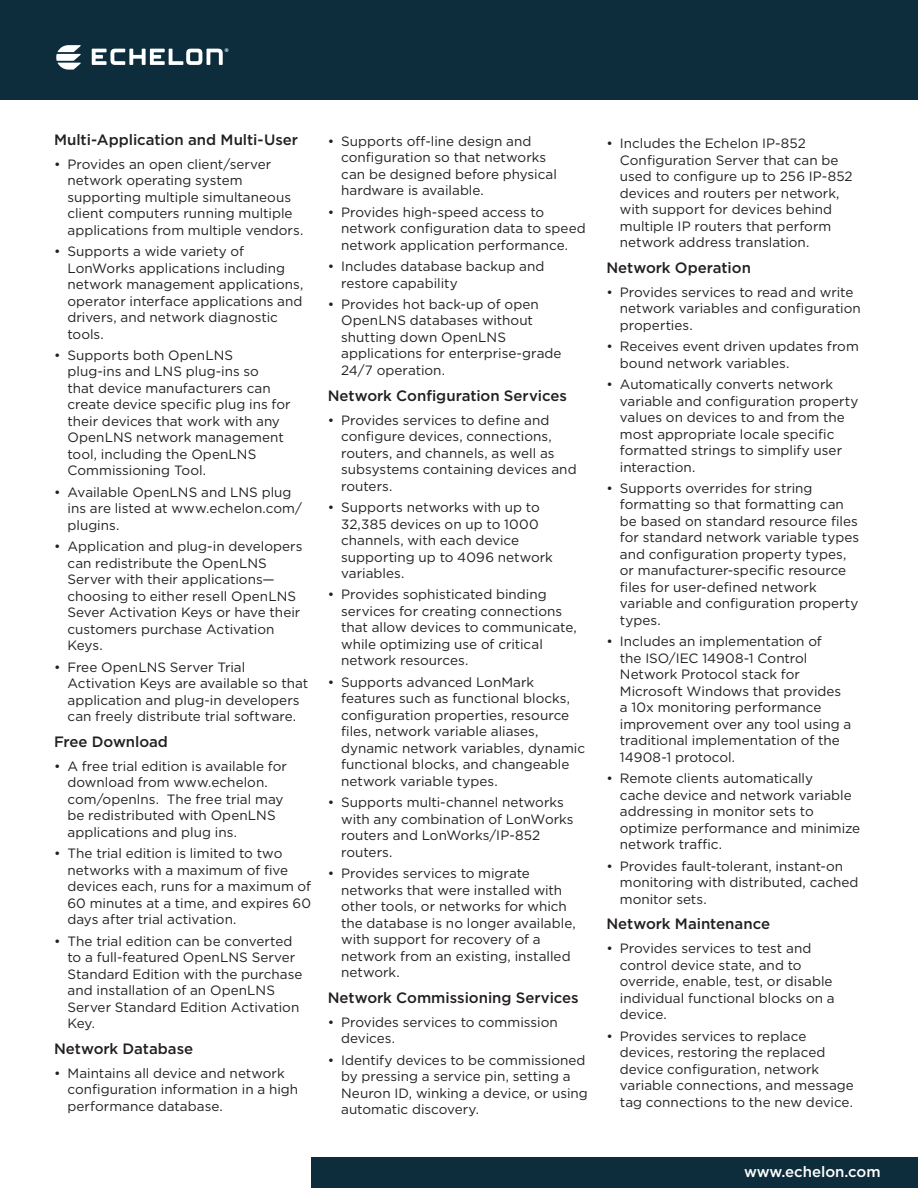
<style>
.page{position:relative;width:918px;height:1188px;background:#fff}
.page>*{position:absolute;margin:0;border:0;box-sizing:border-box;transform-origin:0 0}
.Feature_sub{font:500 15px "Gotham";letter-spacing:-.005em;color:#231f20}
.Web{font:500 15px "Gotham";color:#fff}
.Number_Bullet{font:13.5px/16.5px "Gotham";color:#231f20}
.t1{font:700 5.1px "Helvetica";color:#fff}
</style>
<div class="page">
<div style="left:0;top:0;width:918px;height:100px;background:#0d2d3d"></div>
<svg style="left:92px;top:49px;width:131px;height:16px"></svg>
<svg style="left:56px;top:45px;width:25px;height:25px"></svg>
<div style="left:312px;top:1158px;width:606px;height:30px;background:#0d2d3d"></div>
<p class="t1" style="left:225px;top:47px;width:5px">®</p>
<p class="Feature_sub" style="left:54px;top:130px;width:246px">Multi-Application and Multi-User</p>
<p class="Number_Bullet" style="left:68px;top:155px;width:237px;text-indent:-14px">• Provides an open client/server network operating system supporting multiple simultaneous client computers running multiple applications from multiple vendors.</p>
<p class="Number_Bullet" style="left:68px;top:243px;width:237px;text-indent:-14px">• Supports a wide variety of<br>LonWorks applications including network management applications, operator interface applications and drivers, and network diagnostic tools.</p>
<p class="Number_Bullet" style="left:68px;top:347px;width:225px;text-indent:-14px">• Supports both OpenLNS<br>plug-ins and LNS plug-ins so<br>that device manufacturers can create device specific plug ins for their devices that work with any<br>OpenLNS network management tool, including the OpenLNS<br>Commissioning Tool.</p>
<p class="Number_Bullet" style="left:68px;top:484px;width:236px;text-indent:-14px">• Available OpenLNS and LNS plug ins are listed at www.echelon.com/ plugins.</p>
<p class="Number_Bullet" style="left:68px;top:538px;width:236px;text-indent:-14px">• Application and plug-in developers can redistribute the OpenLNS<br>Server with their applications— choosing to either resell OpenLNS<br>Sever Activation Keys or have their customers purchase Activation<br>Keys.</p>
<p class="Number_Bullet" style="left:68px;top:658px;width:242px;text-indent:-14px">• Free OpenLNS Server Trial Activation Keys are available so that application and plug-in developers can freely distribute trial software.</p>
<p class="Feature_sub" style="left:54px;top:732px;width:116px">Free Download</p>
<p class="Number_Bullet" style="left:68px;top:758px;width:221px;text-indent:-14px">• A free trial edition is available for download from www.echelon. com/openlns. The free trial may be redistributed with OpenLNS applications and plug ins.</p>
<p class="Number_Bullet" style="left:68px;top:845px;width:245px;text-indent:-14px">• The trial edition is limited to two networks with a maximum of five devices each, runs for a maximum of<br>60 minutes at a time, and expires 60 days after trial activation.</p>
<p class="Number_Bullet" style="left:68px;top:932px;width:236px;text-indent:-14px">• The trial edition can be converted to a full-featured OpenLNS Server<br>Standard Edition with the purchase and installation of an OpenLNS<br>Server Standard Edition Activation<br>Key.</p>
<p class="Feature_sub" style="left:54px;top:1039px;width:141px">Network Database</p>
<p class="Number_Bullet" style="left:68px;top:1065px;width:232px;text-indent:-14px">• Maintains all device and network configuration information in a high performance database.</p>
<p class="Number_Bullet" style="left:341px;top:132px;width:217px;text-indent:-14px">• Supports off-line design and configuration so that networks can be designed before physical hardware is available.</p>
<p class="Number_Bullet" style="left:341px;top:203px;width:246px;text-indent:-14px">• Provides high-speed access to network configuration data to speed network application performance.</p>
<p class="Number_Bullet" style="left:341px;top:258px;width:205px;text-indent:-14px">• Includes database backup and restore capability</p>
<p class="Number_Bullet" style="left:341px;top:296px;width:222px;text-indent:-14px">• Provides hot back-up of open<br>OpenLNS databases without shutting down OpenLNS applications for enterprise-grade<br>24/7 operation.</p>
<p class="Feature_sub" style="left:328px;top:386px;width:241px">Network Configuration Services</p>
<p class="Number_Bullet" style="left:341px;top:411px;width:237px;text-indent:-14px">• Provides services to define and configure devices, connections, routers, and channels, as well as subsystems containing devices and routers.</p>
<p class="Number_Bullet" style="left:341px;top:499px;width:213px;text-indent:-14px">• Supports networks with up to<br>32,385 devices on up to 1000 channels, with each device supporting up to 4096 network variables.</p>
<p class="Number_Bullet" style="left:341px;top:586px;width:237px;text-indent:-14px">• Provides sophisticated binding services for creating connections that allow devices to communicate, while optimizing use of critical network resources.</p>
<p class="Number_Bullet" style="left:341px;top:674px;width:246px;text-indent:-14px">• Supports advanced LonMark features such as functional blocks, configuration properties, resource files, network variable aliases, dynamic network variables, dynamic functional blocks, and changeable network variable types.</p>
<p class="Number_Bullet" style="left:341px;top:794px;width:234px;text-indent:-14px">• Supports multi-channel networks with any combination of LonWorks routers and LonWorks/IP-852 routers.</p>
<p class="Number_Bullet" style="left:341px;top:865px;width:236px;text-indent:-14px">• Provides services to migrate networks that were installed with other tools, or networks for which the database is no longer available, with support for recovery of a network from an existing, installed network.</p>
<p class="Feature_sub" style="left:328px;top:988px;width:253px">Network Commissioning Services</p>
<p class="Number_Bullet" style="left:341px;top:1014px;width:218px;text-indent:-14px">• Provides services to commission devices.</p>
<p class="Number_Bullet" style="left:341px;top:1051px;width:248px;text-indent:-14px">• Identify devices to be commissioned by pressing a service pin, setting a Neuron ID, winking a device, or using automatic discovery.</p>
<p class="Number_Bullet" style="left:620px;top:135px;width:234px;text-indent:-14px">• Includes the Echelon IP-852<br>Configuration Server that can be used to configure up to 256 IP-852 devices and routers per network, with support for devices behind multiple IP routers that perform network address translation.</p>
<p class="Feature_sub" style="left:606px;top:258px;width:146px">Network Operation</p>
<p class="Number_Bullet" style="left:620px;top:284px;width:242px;text-indent:-14px">• Provides services to read and write network variables and configuration properties.</p>
<p class="Number_Bullet" style="left:620px;top:338px;width:241px;text-indent:-14px">• Receives event driven updates from bound network variables.</p>
<p class="Number_Bullet" style="left:620px;top:376px;width:240px;text-indent:-14px">• Automatically converts network variable and configuration property values on devices to and from the most appropriate locale specific formatted strings to simplify user interaction.</p>
<p class="Number_Bullet" style="left:620px;top:480px;width:241px;text-indent:-14px">• Supports overrides for string formatting so that formatting can be based on standard resource files for standard network variable types and configuration property types, or manufacturer-specific resource files for user-defined network variable and configuration property types.</p>
<p class="Number_Bullet" style="left:620px;top:633px;width:233px;text-indent:-14px">• Includes an implementation of<br>the ISO/IEC 14908-1 Control<br>Network Protocol stack for<br>Microsoft Windows that provides a 10x monitoring performance improvement over any tool using a traditional implementation of the<br>14908-1 protocol.</p>
<p class="Number_Bullet" style="left:620px;top:770px;width:242px;text-indent:-14px">• Remote clients automatically<br>cache device and network variable addressing in monitor sets to optimize performance and minimize network traffic.</p>
<p class="Number_Bullet" style="left:620px;top:857px;width:240px;text-indent:-14px">• Provides fault-tolerant, instant-on monitoring with distributed, cached monitor sets.</p>
<p class="Feature_sub" style="left:606px;top:914px;width:165px">Network Maintenance</p>
<p class="Number_Bullet" style="left:620px;top:940px;width:216px;text-indent:-14px">• Provides services to test and control device state, and to override, enable, test, or disable individual functional blocks on a device.</p>
<p class="Number_Bullet" style="left:620px;top:1027px;width:236px;text-indent:-14px">• Provides services to replace devices, restoring the replaced device configuration, network variable connections, and message tag connections to the new device.</p>
<p class="Web" style="left:744px;top:1162px;width:138px">www.echelon.com</p>
</div>
